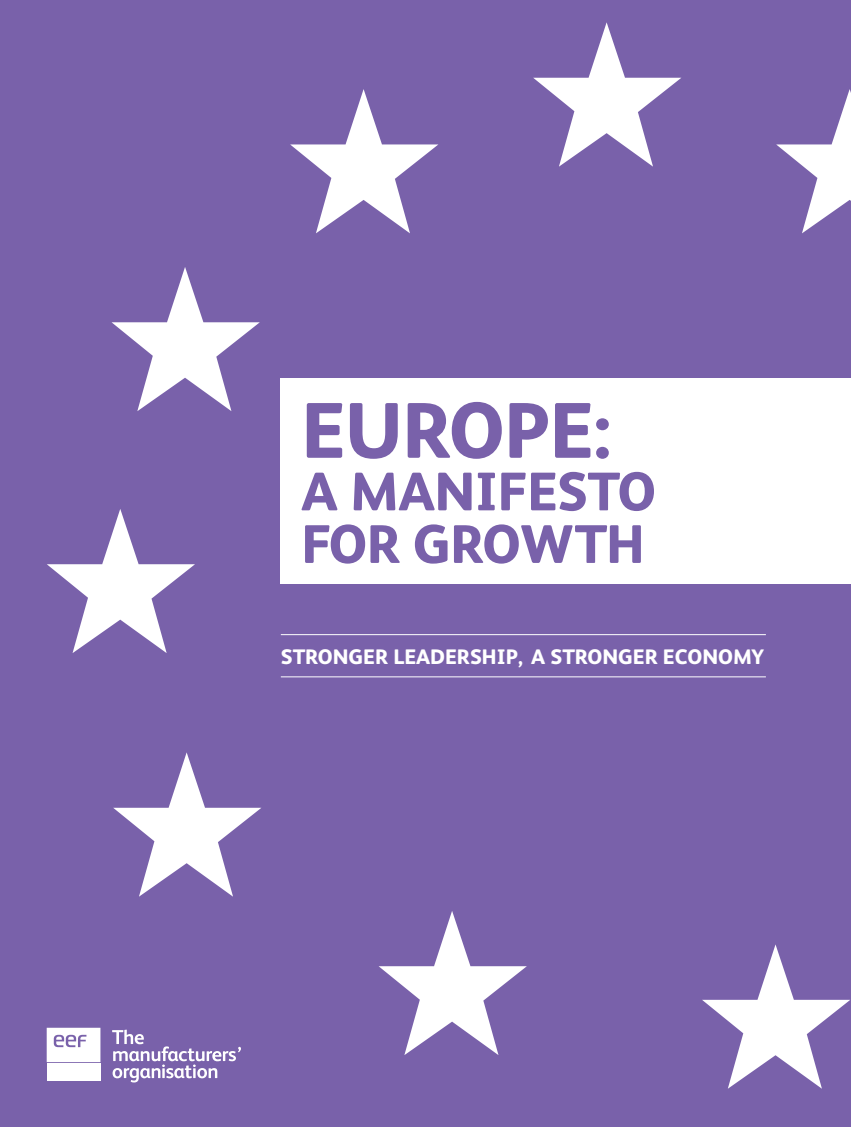
<style>
.page{position:relative;width:851px;height:1127px;background:#fff}
.page>*{position:absolute;margin:0;border:0;box-sizing:border-box;transform-origin:0 0}
.t1{font:800 78.9px "FS Albert";letter-spacing:-.01em;color:#7961aa}
.t2{font:800 54.3px/52.5px "FS Albert";letter-spacing:-.01em;color:#7961aa}
.t3{font:800 21px "FS Albert";color:#fff}
</style>
<div class="page">
<div style="left:0;top:0;width:850px;height:1127px;background:#7961aa"></div>
<svg style="left:112px;top:1029px;width:129px;height:53px"></svg>
<div style="left:47px;top:1063px;width:53px;height:17px;background:#fff"></div>
<svg style="left:47px;top:1028px;width:53px;height:34px;background:#f0eef5"></svg>
<hr style="left:281px;top:634px;width:484px;height:1px;background:#fff">
<hr style="left:281px;top:676px;width:484px;height:1px;background:#fff">
<div style="left:281px;top:378px;width:569px;height:206px;background:#fff"></div>
<svg style="left:290px;top:89px;width:148px;height:144px"></svg>
<svg style="left:111px;top:267px;width:149px;height:144px"></svg>
<svg style="left:533px;top:22px;width:148px;height:145px"></svg>
<svg style="left:776px;top:89px;width:74px;height:144px"></svg>
<svg style="left:47px;top:509px;width:148px;height:144px"></svg>
<svg style="left:113px;top:752px;width:148px;height:145px"></svg>
<svg style="left:379px;top:911px;width:147px;height:144px"></svg>
<svg style="left:702px;top:944px;width:148px;height:145px"></svg>
<h1 class="t1" style="left:301px;top:373px;width:311px">EUROPE:</h1>
<h2 class="t2" style="left:301px;top:463px;width:356px">A MANIFESTO<br>FOR GROWTH</h2>
<p class="t3" style="left:281px;top:641px;width:485px">STRONGER LEADERSHIP, A STRONGER ECONOMY</p>
</div>
